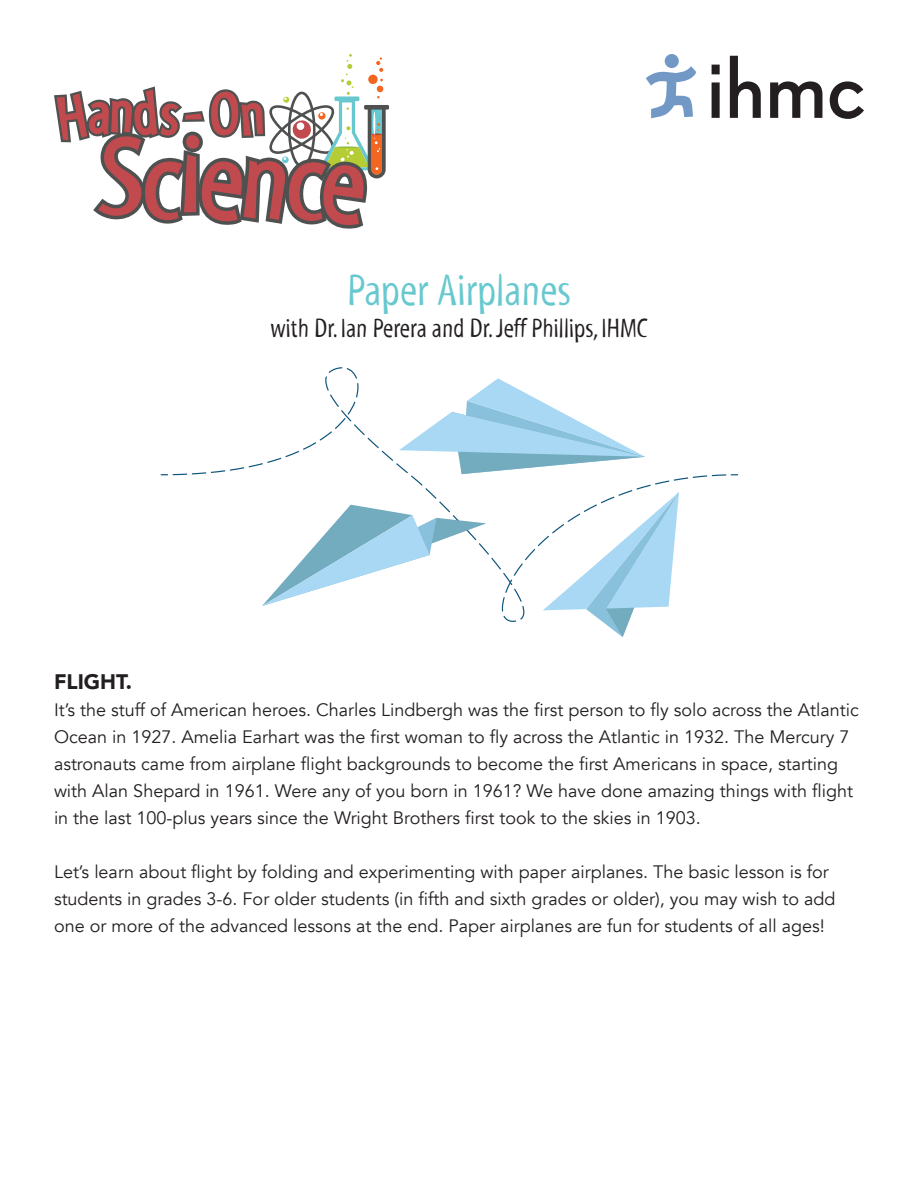
<style>
.page{position:relative;width:918px;height:1188px;background:#fff}
.page>*{position:absolute;margin:0;border:0;box-sizing:border-box;transform-origin:0 0}
.t1{font:45px "Myriad Tilt";color:#67c9cf}
.t2{font:27px "Myriad Tilt";color:#231f20}
.t3{font:900 21px "Avenir";color:#231f20}
.t4{font:18px/27px "Avenir";color:#231f20}
</style>
<div class="page">
<div style="left:665px;top:54px;width:14px;height:14px;background:#7299c6;border-radius:50%"></div>
<svg style="left:646px;top:66px;width:50px;height:52px"></svg>
<svg style="left:712px;top:65px;width:8px;height:53px"></svg>
<svg style="left:730px;top:56px;width:31px;height:62px"></svg>
<svg style="left:770px;top:81px;width:52px;height:37px"></svg>
<svg style="left:830px;top:81px;width:34px;height:38px"></svg>
<div style="left:364px;top:105px;width:25px;height:5px;background:#4f5151"></div>
<svg style="left:54px;top:54px;width:332px;height:175px"></svg>
<svg style="left:173px;top:367px;width:553px;height:255px"></svg>
<svg style="left:543px;top:492px;width:136px;height:145px"></svg>
<svg style="left:262px;top:505px;width:224px;height:101px"></svg>
<svg style="left:399px;top:378px;width:246px;height:96px"></svg>
<p class="t1" style="left:347px;top:265px;width:225px">Paper Airplanes</p>
<p class="t2" style="left:270px;top:313px;width:379px">with Dr. Ian Perera and Dr. Jeff Phillips, IHMC</p>
<p class="t3" style="left:54px;top:664px;width:80px">FLIGHT.</p>
<p class="t4" style="left:54px;top:697px;width:806px">It’s the stuff of American heroes. Charles Lindbergh was the first person to fly solo across the Atlantic Ocean in 1927. Amelia Earhart was the first woman to fly across the Atlantic in 1932. The Mercury 7 astronauts came from airplane flight backgrounds to become the first Americans in space, starting with Alan Shepard in 1961. Were any of you born in 1961? We have done amazing things with flight in the last 100-plus years since the Wright Brothers first took to the skies in 1903.</p>
<p class="t4" style="left:54px;top:859px;width:783px">Let’s learn about flight by folding and experimenting with paper airplanes. The basic lesson is for students in grades 3-6. For older students (in fifth and sixth grades or older), you may wish to add one or more of the advanced lessons at the end. Paper airplanes are fun for students of all ages!</p>
</div>
